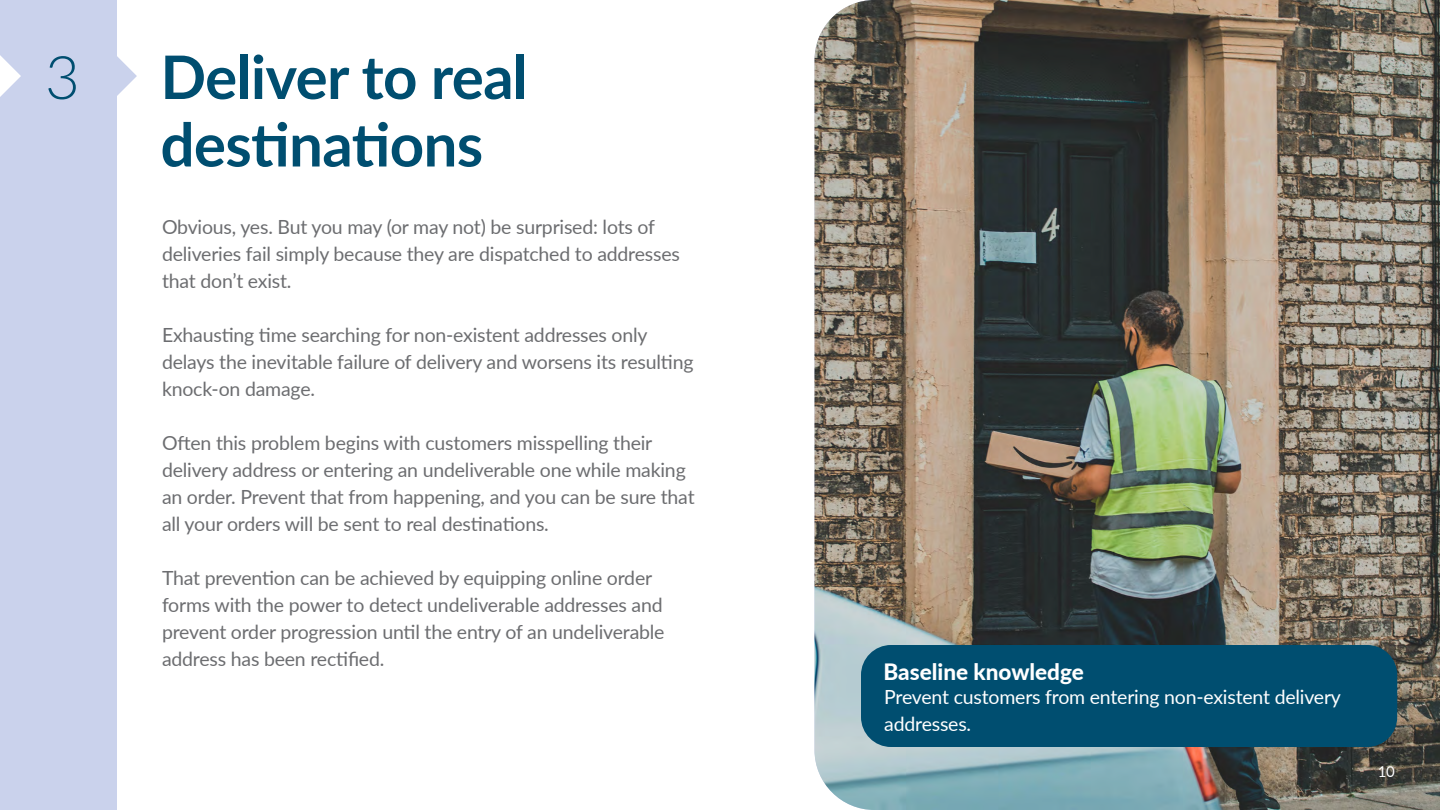
<style>
.page{position:relative;width:1440px;height:810px;background:#fff}
.page>*{position:absolute;margin:0;border:0;box-sizing:border-box;transform-origin:0 0}
.t1{font:700 60px/67.5px "Lato";letter-spacing:-.01em;color:#004e70}
.t2{font:300 60px "Lato";color:#004e70}
.t3{font:800 22.5px "Lato";color:#fff}
.t4{font:19.5px/27px "Lato";letter-spacing:-.01em;color:#6c6d70}
.t5{font:19.5px/27px "Lato";letter-spacing:-.01em;color:#fff}
.t6{font:15px "Lato";color:#fff}
</style>
<div class="page">
<img style="left:814px;top:0;width:626px;height:810px">
<div style="left:861px;top:645px;width:536px;height:102px;background:#004e70;border-radius:30px"></div>
<div style="left:0;top:0;width:116px;height:810px;background:#cad2ec"></div>
<svg style="left:116px;top:55px;width:21px;height:42px"></svg>
<svg style="left:0;top:55px;width:21px;height:42px"></svg>
<p class="t2" style="left:45px;top:36px;width:36px">3</p>
<p class="t1" style="left:160px;top:41px;width:369px">Deliver to real destinations</p>
<p class="t4" style="left:162px;top:213px;width:519px">Obvious, yes. But you may (or may not) be surprised: lots of deliveries fail simply because they are dispatched to addresses that don’t exist.</p>
<p class="t4" style="left:162px;top:321px;width:533px">Exhausting time searching for non-existent addresses only delays the inevitable failure of delivery and worsens its resulting knock-on damage.</p>
<p class="t4" style="left:162px;top:429px;width:534px">Often this problem begins with customers misspelling their delivery address or entering an undeliverable one while making an order. Prevent that from happening, and you can be sure that all your orders will be sent to real destinations.</p>
<p class="t4" style="left:162px;top:564px;width:504px">That prevention can be achieved by equipping online order forms with the power to detect undeliverable addresses and prevent order progression until the entry of an undeliverable address has been rectified.</p>
<p class="t3" style="left:884px;top:655px;width:202px">Baseline knowledge</p>
<p class="t5" style="left:884px;top:683px;width:458px">Prevent customers from entering non-existent delivery addresses.</p>
<p class="t6" style="left:1378px;top:761px;width:19px">10</p>
</div>
